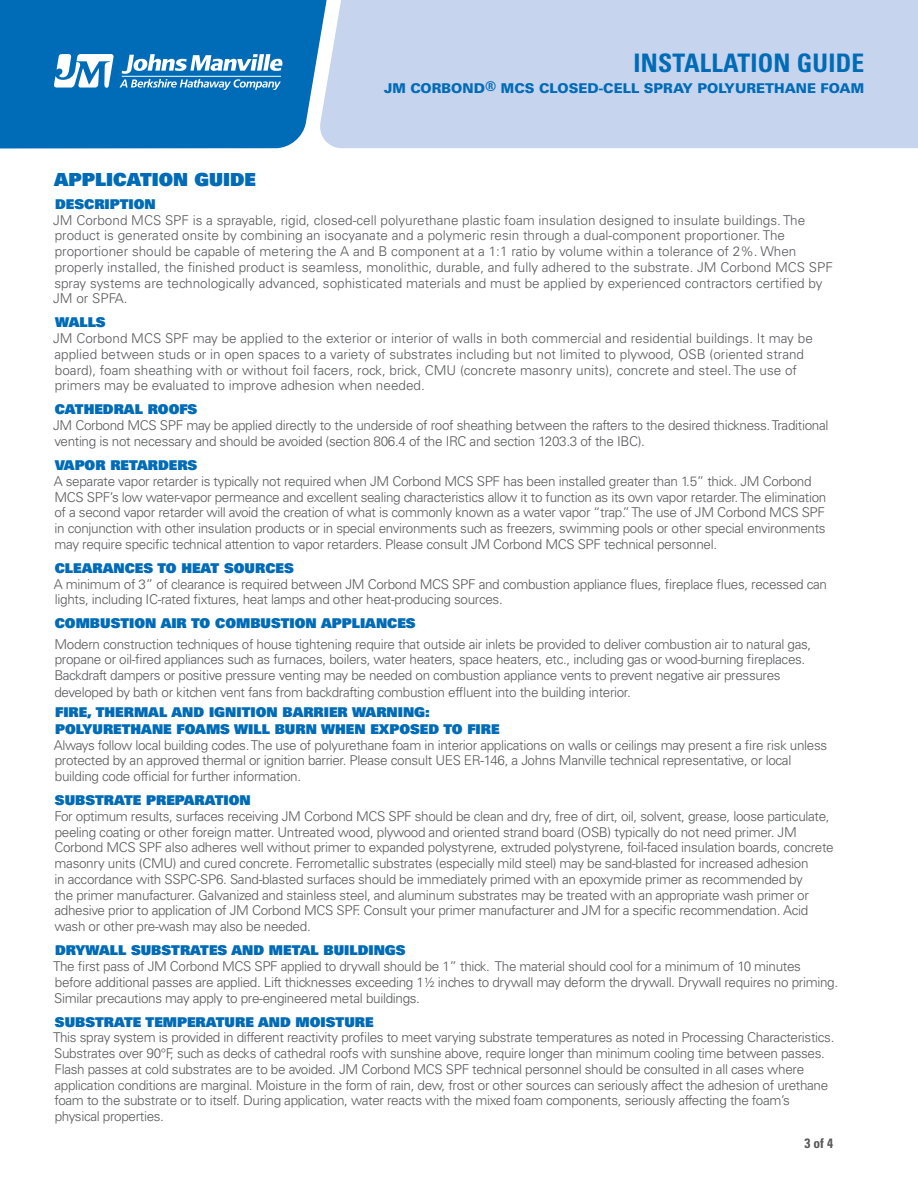
<style>
.page{position:relative;width:918px;height:1188px;background:#fff}
.page>*{position:absolute;margin:0;border:0;box-sizing:border-box;transform-origin:0 0}
.t1{font:700 condensed 25.5px "Univers LT Std";letter-spacing:.01em;color:#006bb6}
.t2{font:18px "Univers LT Std X Black";color:#006bb6}
.t3{font:300 13.5px/15.8px "Univers LT Std";letter-spacing:-.025em;color:#58595b}
.t4{font:300 13.5px/15.8px "Univers LT Std";color:#58595b}
.t5{font:13.5px/16.5px "Univers LT Std X Black";color:#006bb6}
.t6{font:900 13.5px "Univers LT Std";color:#006bb6}
.t7{font:700 condensed 13.5px "Univers LT Std";color:#58595b}
.s1{font-weight:700;font-stretch:condensed}
</style>
<div class="page">
<div style="left:0;top:0;width:319px;height:149px;background:#006bb6"></div>
<div style="left:319px;top:0;width:599px;height:148px;background:#c7d4ed"></div>
<svg style="left:54px;top:54px;width:228px;height:36px"></svg>
<hr style="left:122px;top:76px;width:159px;height:1px;background:#fff">
<h1 class="t1" style="left:634px;top:47px;width:232px">INSTALLATION GUIDE</h1>
<p class="t6" style="left:384px;top:80px;width:482px">JM CORBOND<span class="s1">®</span> MCS CLOSED-CELL SPRAY POLYURETHANE FOAM</p>
<h2 class="t2" style="left:54px;top:168px;width:203px">APPLICATION GUIDE</h2>
<p class="t5" style="left:55px;top:195px;width:102px">DESCRIPTION</p>
<p class="t4" style="left:53px;top:212px;width:781px">JM Corbond MCS SPF is a sprayable, rigid, closed-cell polyurethane plastic foam insulation designed to insulate buildings. The product is generated onsite by combining an isocyanate and a polymeric resin through a dual-component proportioner. The proportioner should be capable of metering the A and B component at a 1:1 ratio by volume within a tolerance of 2%. When properly installed, the finished product is seamless, monolithic, durable, and fully adhered to the substrate. JM Corbond MCS SPF spray systems are technologically advanced, sophisticated materials and must be applied by experienced contractors certified by JM or SPFA.</p>
<p class="t5" style="left:55px;top:314px;width:52px">WALLS</p>
<p class="t4" style="left:53px;top:331px;width:761px">JM Corbond MCS SPF may be applied to the exterior or interior of walls in both commercial and residential buildings. It may be applied between studs or in open spaces to a variety of substrates including but not limited to plywood, OSB (oriented strand board), foam sheathing with or without foil facers, rock, brick, CMU (concrete masonry units), concrete and steel. The use of primers may be evaluated to improve adhesion when needed.</p>
<p class="t5" style="left:55px;top:401px;width:144px">CATHEDRAL ROOFS</p>
<p class="t3" style="left:53px;top:418px;width:777px">JM Corbond MCS SPF may be applied directly to the underside of roof sheathing between the rafters to the desired thickness. Traditional venting is not necessary and should be avoided (section 806.4 of the IRC and section 1203.3 of the IBC).</p>
<p class="t5" style="left:55px;top:457px;width:144px">VAPOR RETARDERS</p>
<p class="t3" style="left:54px;top:473px;width:774px">A separate vapor retarder is typically not required when JM Corbond MCS SPF has been installed greater than 1.5” thick. JM Corbond MCS SPF’s low water-vapor permeance and excellent sealing characteristics allow it to function as its own vapor retarder. The elimination of a second vapor retarder will avoid the creation of what is commonly known as a water vapor “trap.” The use of JM Corbond MCS SPF in conjunction with other insulation products or in special environments such as freezers, swimming pools or other special environments may require specific technical attention to vapor retarders. Please consult JM Corbond MCS SPF technical personnel.</p>
<p class="t5" style="left:55px;top:559px;width:241px">CLEARANCES TO HEAT SOURCES</p>
<p class="t3" style="left:54px;top:576px;width:775px">A minimum of 3” of clearance is required between JM Corbond MCS SPF and combustion appliance flues, fireplace flues, recessed can lights, including IC-rated fixtures, heat lamps and other heat-producing sources.</p>
<p class="t5" style="left:55px;top:615px;width:363px">COMBUSTION AIR TO COMBUSTION APPLIANCES</p>
<p class="t3" style="left:54px;top:636px;width:758px">Modern construction techniques of house tightening require that outside air inlets be provided to deliver combustion air to natural gas, propane or oil-fired appliances such as furnaces, boilers, water heaters, space heaters, etc., including gas or wood-burning fireplaces.<br>Backdraft dampers or positive pressure venting may be needed on combustion appliance vents to prevent negative air pressures developed by bath or kitchen vent fans from backdrafting combustion effluent into the building interior.</p>
<p class="t5" style="left:55px;top:704px;width:446px">FIRE, THERMAL AND IGNITION BARRIER WARNING:<br>POLYURETHANE FOAMS WILL BURN WHEN EXPOSED TO FIRE</p>
<p class="t3" style="left:54px;top:737px;width:775px">Always follow local building codes. The use of polyurethane foam in interior applications on walls or ceilings may present a fire risk unless protected by an approved thermal or ignition barrier. Please consult UES ER-146, a Johns Manville technical representative, or local building code official for further information.</p>
<p class="t5" style="left:55px;top:792px;width:197px">SUBSTRATE PREPARATION</p>
<p class="t3" style="left:54px;top:808px;width:781px">For optimum results, surfaces receiving JM Corbond MCS SPF should be clean and dry, free of dirt, oil, solvent, grease, loose particulate, peeling coating or other foreign matter. Untreated wood, plywood and oriented strand board (OSB) typically do not need primer. JM Corbond MCS SPF also adheres well without primer to expanded polystyrene, extruded polystyrene, foil-faced insulation boards, concrete masonry units (CMU) and cured concrete. Ferrometallic substrates (especially mild steel) may be sand-blasted for increased adhesion<br>in accordance with SSPC-SP6. Sand-blasted surfaces should be immediately primed with an epoxymide primer as recommended by<br>the primer manufacturer. Galvanized and stainless steel, and aluminum substrates may be treated with an appropriate wash primer or adhesive prior to application of JM Corbond MCS SPF. Consult your primer manufacturer and JM for a specific recommendation. Acid wash or other pre-wash may also be needed.</p>
<p class="t5" style="left:55px;top:942px;width:352px">DRYWALL SUBSTRATES AND METAL BUILDINGS</p>
<p class="t3" style="left:53px;top:958px;width:787px">The first pass of JM Corbond MCS SPF applied to drywall should be 1” thick. The material should cool for a minimum of 10 minutes before additional passes are applied. Lift thicknesses exceeding 1½ inches to drywall may deform the drywall. Drywall requires no priming.<br>Similar precautions may apply to pre-engineered metal buildings.</p>
<p class="t5" style="left:55px;top:1013px;width:320px">SUBSTRATE TEMPERATURE AND MOISTURE</p>
<p class="t3" style="left:53px;top:1030px;width:783px">This spray system is provided in different reactivity profiles to meet varying substrate temperatures as noted in Processing Characteristics.<br>Substrates over 90°F, such as decks of cathedral roofs with sunshine above, require longer than minimum cooling time between passes.<br>Flash passes at cold substrates are to be avoided. JM Corbond MCS SPF technical personnel should be consulted in all cases where application conditions are marginal. Moisture in the form of rain, dew, frost or other sources can seriously affect the adhesion of urethane foam to the substrate or to itself. During application, water reacts with the mixed foam components, seriously affecting the foam’s physical properties.</p>
<p class="t7" style="left:805px;top:1135px;width:30px">3 of 4</p>
</div>
